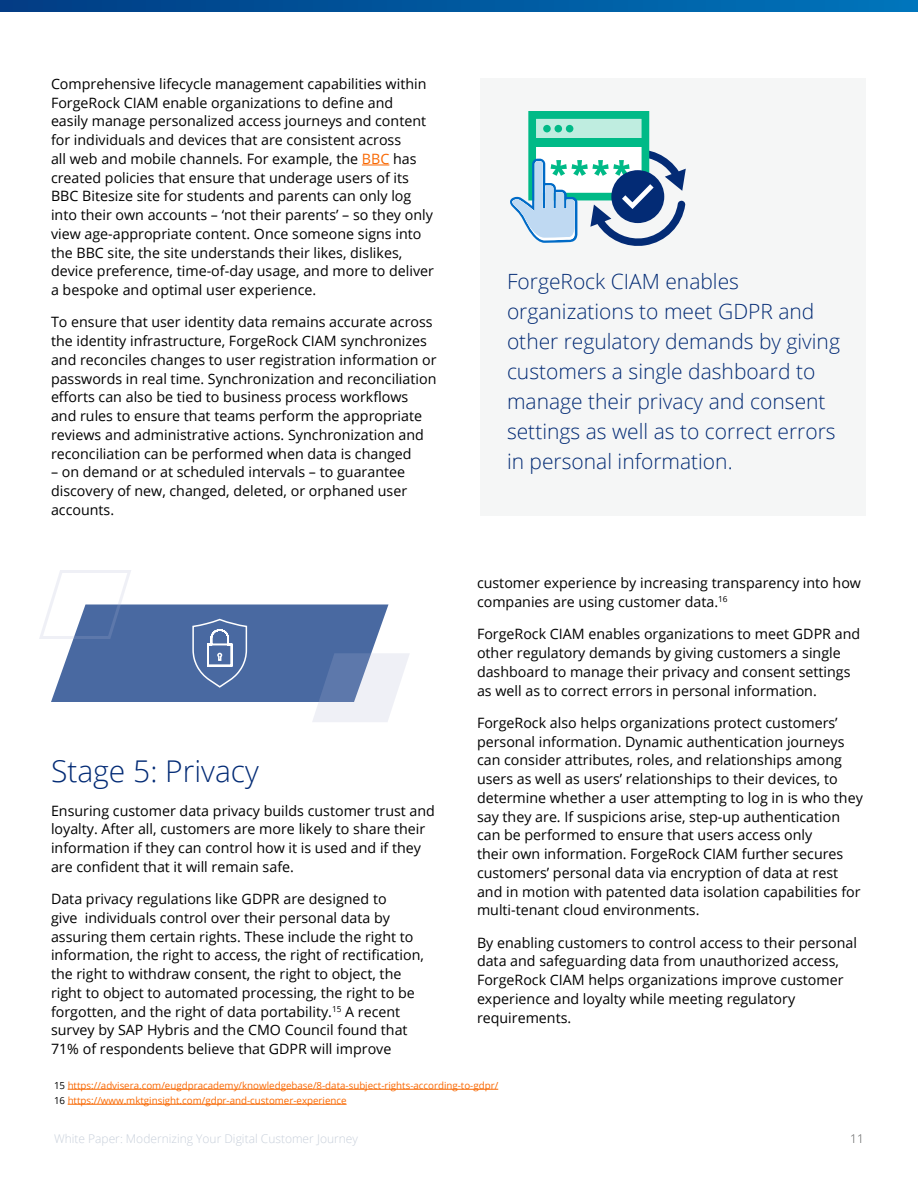
<style>
.page{position:relative;width:918px;height:1188px;background:#fff}
.page>*{position:absolute;margin:0;border:0;box-sizing:border-box;transform-origin:0 0}
.t1{font:300 30px "Open Sans";color:#032b75}
.t2{font:300 21px/30px "Open Sans";color:#032b75}
.t3{font:14.25px/18.8px "Open Sans";color:#000}
.t4{font:300 12px "Open Sans";color:#c7cfda}
.t5{font:300 12px "Open Sans";color:#505151}
.t6{font:9.75px/15px "Open Sans";color:#f96700}
.s1{color:#f96700}
.s2{color:#000}
</style>
<div class="page">
<svg style="left:0;top:0;width:918px;height:12px;background:#00589e"></svg>
<svg style="left:362px;top:165px;width:27px;height:1px"></svg>
<svg style="left:39px;top:570px;width:370px;height:152px"></svg>
<hr style="left:68px;top:1089px;width:430px;height:1px;background:#f96700">
<hr style="left:68px;top:1104px;width:279px;height:1px;background:#f96700">
<div style="left:480px;top:78px;width:386px;height:438px;background:#f5f6f6"></div>
<svg style="left:510px;top:111px;width:176px;height:135px"></svg>
<p class="t3" style="left:51px;top:74px;width:385px">Comprehensive lifecycle management capabilities within ForgeRock CIAM enable organizations to define and<br>easily manage personalized access journeys and content for individuals and devices that are consistent across<br>all web and mobile channels. For example, the <span class="s1">BBC</span> has created policies that ensure that underage users of its BBC Bitesize site for students and parents can only log into their own accounts – ‘not their parents’ – so they only view age-appropriate content. Once someone signs into the BBC site, the site understands their likes, dislikes, device preference, time-of-day usage, and more to deliver a bespoke and optimal user experience.</p>
<p class="t3" style="left:51px;top:313px;width:387px">To ensure that user identity data remains accurate across the identity infrastructure, ForgeRock CIAM synchronizes and reconciles changes to user registration information or passwords in real time. Synchronization and reconciliation efforts can also be tied to business process workflows and rules to ensure that teams perform the appropriate reviews and administrative actions. Synchronization and reconciliation can be performed when data is changed</p>
<p class="t3" style="left:51px;top:463px;width:358px">– on demand or at scheduled intervals – to guarantee discovery of new, changed, deleted, or orphaned user accounts.</p>
<h1 class="t1" style="left:51px;top:751px;width:210px">Stage 5: Privacy</h1>
<p class="t3" style="left:51px;top:801px;width:386px">Ensuring customer data privacy builds customer trust and loyalty. After all, customers are more likely to share their information if they can control how it is used and if they are confident that it will remain safe.</p>
<p class="t3" style="left:51px;top:889px;width:374px">Data privacy regulations like GDPR are designed to<br>give individuals control over their personal data by assuring them certain rights. These include the right to information, the right to access, the right of rectification, the right to withdraw consent, the right to object, the right to object to automated processing, the right to be forgotten, and the right of data portability.<sup>15</sup> A recent survey by SAP Hybris and the CMO Council found that 71% of respondents believe that GDPR will improve</p>
<h2 class="t2" style="left:507px;top:266px;width:335px">ForgeRock CIAM enables organizations to meet GDPR and other regulatory demands by giving customers a single dashboard to manage their privacy and consent settings as well as to correct errors in personal information.</h2>
<p class="t3" style="left:477px;top:573px;width:386px">customer experience by increasing transparency into how companies are using customer data.<sup>16</sup></p>
<p class="t3" style="left:477px;top:624px;width:385px">ForgeRock CIAM enables organizations to meet GDPR and other regulatory demands by giving customers a single dashboard to manage their privacy and consent settings as well as to correct errors in personal information.</p>
<p class="t3" style="left:477px;top:713px;width:387px">ForgeRock also helps organizations protect customers’ personal information. Dynamic authentication journeys can consider attributes, roles, and relationships among users as well as users’ relationships to their devices, to determine whether a user attempting to log in is who they say they are. If suspicions arise, step-up authentication can be performed to ensure that users access only<br>their own information. ForgeRock CIAM further secures customers’ personal data via encryption of data at rest and in motion with patented data isolation capabilities for multi-tenant cloud environments.</p>
<p class="t3" style="left:477px;top:933px;width:382px">By enabling customers to control access to their personal data and safeguarding data from unauthorized access, ForgeRock CIAM helps organizations improve customer experience and loyalty while meeting regulatory requirements.</p>
<p class="t6" style="left:54px;top:1077px;width:446px"><span class="s2">15</span> https://advisera.com/eugdpracademy/knowledgebase/8-data-subject-rights-according-to-gdpr/<br><span class="s2">16</span> https://www.mktginsight.com/gdpr-and-customer-experience</p>
<p class="t4" style="left:54px;top:1131px;width:305px">White Paper: Modernizing Your Digital Customer Journey</p>
<p class="t5" style="left:850px;top:1131px;width:15px">11</p>
</div>
